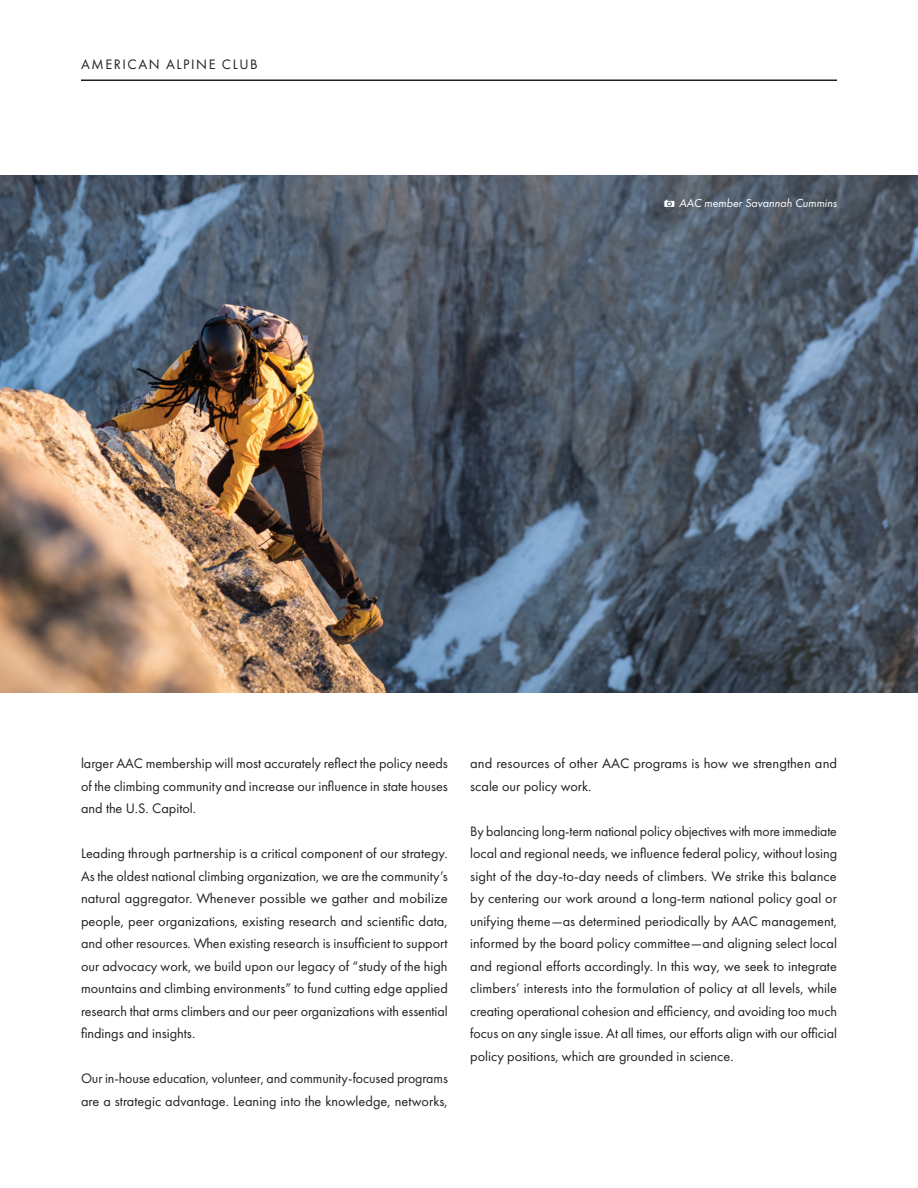
<style>
.page{position:relative;width:918px;height:1188px;background:#fff}
.page>*{position:absolute;margin:0;border:0;box-sizing:border-box;transform-origin:0 0}
.t1{font:14.25px/22.5px "Futura PT";color:#231f20;text-align:justify}
.t2{font:14.25px "Futura PT";letter-spacing:.11em;color:#231f20}
.t3{font:italic 12px "Futura PT";color:#fff}
.s1{font-family:"AAC Glyphs 21";font-style:normal;font-size:18px}
</style>
<div class="page">
<img style="left:0;top:175px;width:918px;height:518px">
<hr style="left:81px;top:80px;width:756px;height:1px;background:#231f20">
<p class="t2" style="left:81px;top:56px;width:178px">AMERICAN ALPINE CLUB</p>
<p class="t3" style="left:663px;top:196px;width:175px"><span class="s1">a</span> AAC member Savannah Cummins</p>
<p class="t1" style="left:81px;top:752px;width:368px">larger AAC membership will most accurately reflect the policy needs of the climbing community and increase our influence in state houses and the U.S. Capitol.</p>
<p class="t1" style="left:81px;top:842px;width:368px">Leading through partnership is a critical component of our strategy.<br>As the oldest national climbing organization, we are the community’s natural aggregator. Whenever possible we gather and mobilize people, peer organizations, existing research and scientific data, and other resources. When existing research is insufficient to support our advocacy work, we build upon our legacy of “study of the high mountains and climbing environments” to fund cutting edge applied research that arms climbers and our peer organizations with essential findings and insights.</p>
<p class="t1" style="left:81px;top:1067px;width:368px">Our in-house education, volunteer, and community-focused programs are a strategic advantage. Leaning into the knowledge, networks,</p>
<p class="t1" style="left:470px;top:752px;width:368px">and resources of other AAC programs is how we strengthen and scale our policy work.</p>
<p class="t1" style="left:470px;top:820px;width:368px">By balancing long-term national policy objectives with more immediate local and regional needs, we influence federal policy, without losing sight of the day-to-day needs of climbers. We strike this balance by centering our work around a long-term national policy goal or unifying theme—as determined periodically by AAC management, informed by the board policy committee—and aligning select local and regional efforts accordingly. In this way, we seek to integrate climbers’ interests into the formulation of policy at all levels, while creating operational cohesion and efficiency, and avoiding too much focus on any single issue. At all times, our efforts align with our official policy positions, which are grounded in science.</p>
</div>
